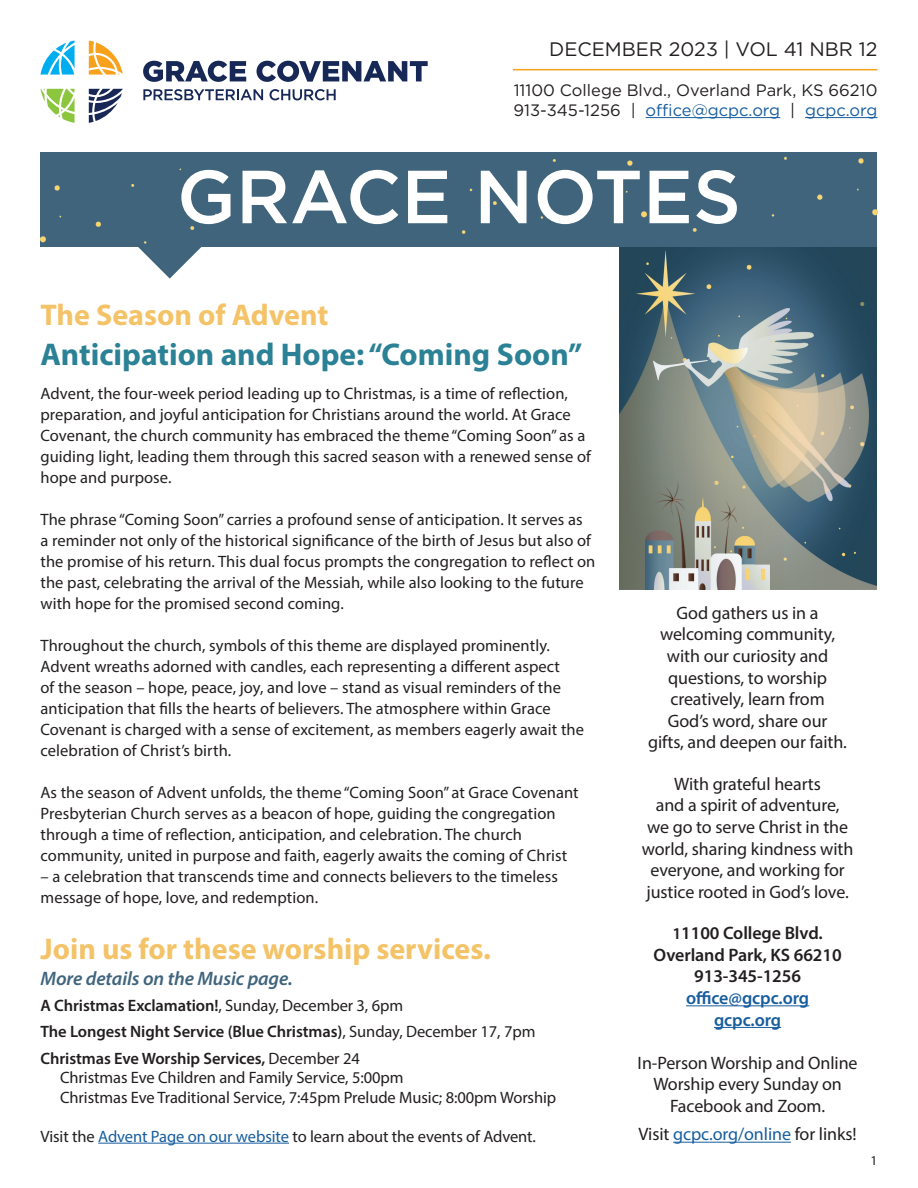
<style>
.page{position:relative;width:918px;height:1188px;background:#fff}
.page>*{position:absolute;margin:0;border:0;box-sizing:border-box;transform-origin:0 0}
.t1{font:500 75px "Gotham";color:#fff}
.t2{font:700 31.5px "Myriad Pro";color:#2b8195}
.t3{font:700 30px "Myriad Pro";color:#f4c368}
.t4{font:italic 600 19.5px "Myriad Pro";letter-spacing:-.005em;color:#3f647c}
.t5{font:19.5px "Gotham";color:#231f20}
.t6{font:18px/21.6px "Myriad Pro";letter-spacing:-.005em;color:#231f20;text-align:center}
.t7{font:600 18px/21.6px "Myriad Pro";letter-spacing:-.005em;color:#231f20;text-align:center}
.t8{font:18px "Myriad Pro";letter-spacing:-.005em;color:#175d9e}
.t9{font:600 18px/21.6px "Myriad Pro";letter-spacing:-.005em;color:#175d9e;text-align:center}
.t10{font:16.5px/21px "Myriad Pro";letter-spacing:.005em;color:#231f20}
.t11{font:600 16.5px/26.2px "Myriad Pro";letter-spacing:-.005em;color:#231f20}
.t12{font:16.5px/19.8px "Gotham";color:#231f20}
.t13{font:13.5px "Myriad Pro";color:#231f20}
.s1{color:#175d9e}
.s2{font-weight:400}
.s3{font-size:16.5px}
.s4{color:#231f20}
</style>
<div class="page">
<img style="left:620px;top:251px;width:257px;height:338px">
<img style="left:645px;top:482px;width:124px;height:107px">
<img style="left:653px;top:309px;width:215px;height:193px">
<svg style="left:130px;top:246px;width:79px;height:33px"></svg>
<div style="left:40px;top:152px;width:838px;height:94px;background:#3f647c"></div>
<svg style="left:89px;top:89px;width:34px;height:34px"></svg>
<svg style="left:89px;top:41px;width:34px;height:34px"></svg>
<svg style="left:40px;top:89px;width:35px;height:34px"></svg>
<svg style="left:40px;top:41px;width:35px;height:34px"></svg>
<svg style="left:143px;top:61px;width:103px;height:21px"></svg>
<svg style="left:257px;top:61px;width:171px;height:21px"></svg>
<svg style="left:143px;top:89px;width:120px;height:11px"></svg>
<svg style="left:269px;top:89px;width:67px;height:11px"></svg>
<hr style="left:646px;top:117px;width:134px;height:1px;background:#175d9e">
<hr style="left:805px;top:117px;width:73px;height:1px;background:#175d9e">
<hr style="left:513px;top:69px;width:365px;height:1px;background:#f8a11c">
<hr style="left:686px;top:1005px;width:123px;height:1px;background:#175d9e">
<hr style="left:714px;top:1027px;width:67px;height:1px;background:#175d9e">
<hr style="left:673px;top:1142px;width:118px;height:1px;background:#175d9e">
<hr style="left:98px;top:1143px;width:191px;height:1px;background:#175d9e">
<p class="t5" style="left:549px;top:37px;width:330px">DECEMBER 2023 | VOL 41 NBR 12</p>
<p class="t12" style="left:513px;top:80px;width:366px">11100 College Blvd., Overland Park, KS 66210<br>913-345-1256 | <span class="s1">office@gcpc.org</span> | <span class="s1">gcpc.org</span></p>
<h1 class="t1" style="left:177px;top:148px;width:566px">GRACE NOTES</h1>
<h3 class="t3" style="left:40px;top:295px;width:290px">The Season of Advent</h3>
<h2 class="t2" style="left:40px;top:333px;width:543px">Anticipation and Hope: “Coming Soon”</h2>
<p class="t10" style="left:40px;top:383px;width:552px">Advent, the four-week period leading up to Christmas, is a time of reflection, preparation, and joyful anticipation for Christians around the world. At Grace Covenant, the church community has embraced the theme “Coming Soon” as a guiding light, leading them through this sacred season with a renewed sense of hope and purpose.</p>
<p class="t10" style="left:40px;top:509px;width:556px">The phrase “Coming Soon” carries a profound sense of anticipation. It serves as<br>a reminder not only of the historical significance of the birth of Jesus but also of the promise of his return. This dual focus prompts the congregation to reflect on the past, celebrating the arrival of the Messiah, while also looking to the future with hope for the promised second coming.</p>
<p class="t10" style="left:40px;top:635px;width:545px">Throughout the church, symbols of this theme are displayed prominently.<br>Advent wreaths adorned with candles, each representing a different aspect<br>of the season – hope, peace, joy, and love – stand as visual reminders of the anticipation that fills the hearts of believers. The atmosphere within Grace Covenant is charged with a sense of excitement, as members eagerly await the celebration of Christ’s birth.</p>
<p class="t10" style="left:40px;top:782px;width:540px">As the season of Advent unfolds, the theme “Coming Soon” at Grace Covenant Presbyterian Church serves as a beacon of hope, guiding the congregation through a time of reflection, anticipation, and celebration. The church community, united in purpose and faith, eagerly awaits the coming of Christ</p>
<p class="t10" style="left:40px;top:866px;width:519px">– a celebration that transcends time and connects believers to the timeless message of hope, love, and redemption.</p>
<h3 class="t3" style="left:40px;top:929px;width:452px">Join us for these worship services.</h3>
<p class="t4" style="left:40px;top:966px;width:254px">More details on the Music page.</p>
<p class="t11" style="left:40px;top:992px;width:497px">A Christmas Exclamation!<span class="s2">, Sunday, December 3, 6pm<br></span>The Longest Night Service (Blue Christmas)<span class="s2">, Sunday, December 17, 7pm<br></span>Christmas Eve Worship Services, <span class="s2">December 24</span></p>
<p class="t10" style="left:60px;top:1067px;width:498px;line-height:19.5px">Christmas Eve Children and Family Service, 5:00pm<br>Christmas Eve Traditional Service, 7:45pm Prelude Music; 8:00pm Worship</p>
<p class="t10" style="left:40px;top:1125px;width:497px">Visit the <span class="s1">Advent Page on our website</span> to learn about the events of Advent.</p>
<p class="t6" style="left:648px;top:602px;width:200px">God gathers us in a welcoming community, with our curiosity and questions, to worship creatively, learn from<br>God’s word, share our gifts, and deepen our faith.</p>
<p class="t6" style="left:642px;top:773px;width:213px">With grateful hearts<br>and a spirit of adventure,<br>we go to serve Christ in the world, sharing kindness with everyone, and working for justice rooted in God’s love.</p>
<p class="t7" style="left:654px;top:922px;width:190px"><span class="s3">1</span>1100 College Blvd.<br>Overland Park, KS 66210<br>913-345-1256</p>
<p class="t9" style="left:686px;top:987px;width:125px">office@gcpc.org gcpc.org</p>
<p class="t6" style="left:638px;top:1052px;width:222px">In-Person Worship and Online<br>Worship every Sunday on<br>Facebook and Zoom.</p>
<p class="t8" style="left:639px;top:1123px;width:220px"><span class="s4">Visit</span> gcpc.org/online <span class="s4">for links!</span></p>
<p class="t13" style="left:871px;top:1152px;width:8px">1</p>
</div>
